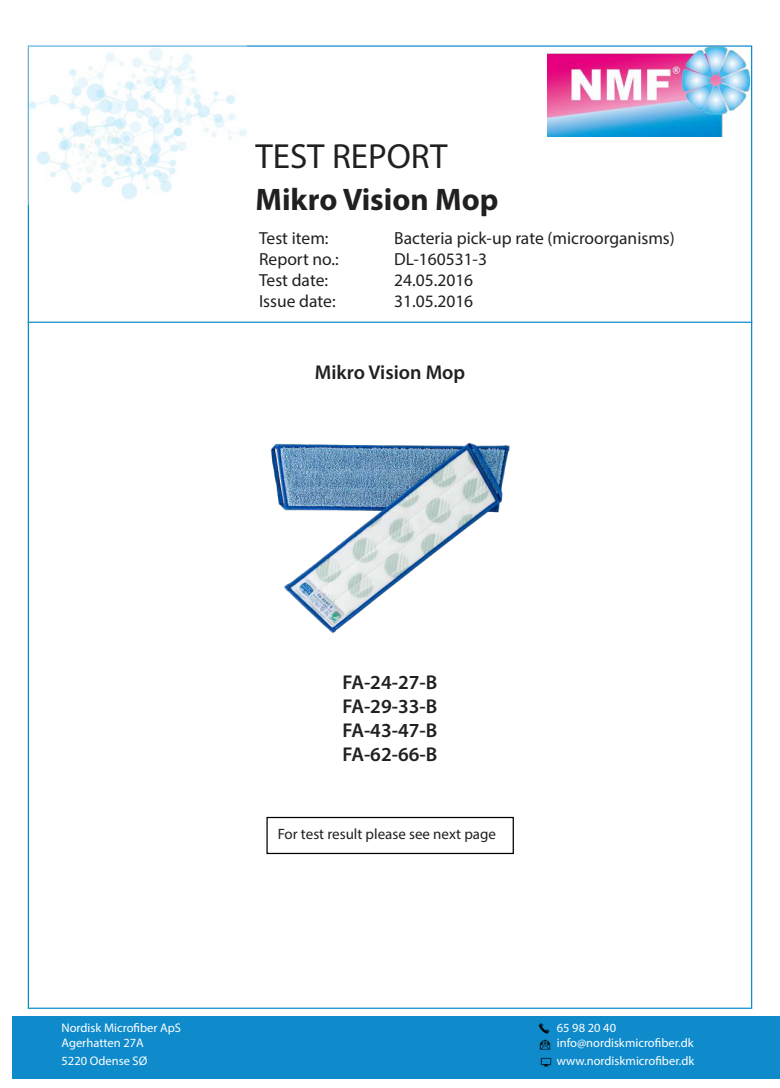
<style>
.page{position:relative;width:780px;height:1088px;background:#fff}
.page>*{position:absolute;margin:0;border:0;box-sizing:border-box;transform-origin:0 0}
.t1{font:35px "Myriad Pro";color:#221f1f}
.t2{font:700 31.25px "Myriad Pro";color:#221f1f}
.t3{font:600 20px/24px "Myriad Pro";color:#221f1f;text-align:justify}
.t4{font:17.5px "Myriad Pro";color:#221f1f}
.t5{font:15px "Myriad Pro";color:#221f1f}
.t6{font:12.5px "Myriad Pro";color:#fff}
</style>
<div class="page">
<hr style="left:28px;top:322px;width:724px;height:1px;background:#0f8bcc">
<div style="left:12px;top:1016px;width:768px;height:62px;background:#0f8bcc"></div>
<svg style="left:539px;top:1023px;width:11px;height:10px"></svg>
<svg style="left:539px;top:1039px;width:11px;height:11px"></svg>
<svg style="left:540px;top:1057px;width:11px;height:10px"></svg>
<img style="left:547px;top:45px;width:202px;height:92px">
<img style="left:270px;top:442px;width:240px;height:192px">
<div style="left:266px;top:817px;width:248px;height:37px;border:1px solid #000"></div>
<img style="left:28px;top:45px;width:219px;height:160px">
<h1 class="t1" style="left:255px;top:143px;width:194px">TEST REPORT</h1>
<h2 class="t2" style="left:255px;top:187px;width:244px">Mikro Vision Mop</h2>
<p class="t4" style="left:259px;top:231px;width:71px">Test item:</p>
<p class="t4" style="left:394px;top:231px;width:282px">Bacteria pick-up rate (microorganisms)</p>
<p class="t4" style="left:259px;top:252px;width:81px">Report no.:</p>
<p class="t4" style="left:394px;top:252px;width:94px">DL-160531-3</p>
<p class="t4" style="left:259px;top:273px;width:70px">Test date:</p>
<p class="t4" style="left:394px;top:273px;width:81px">24.05.2016</p>
<p class="t4" style="left:259px;top:294px;width:78px">Issue date:</p>
<p class="t4" style="left:394px;top:294px;width:81px">31.05.2016</p>
<p class="t3" style="left:314px;top:362px;width:152px">Mikro Vision Mop</p>
<p class="t3" style="left:342px;top:672px;width:96px">FA-24-27-B FA-29-33-B FA-43-47-B FA-62-66-B</p>
<p class="t5" style="left:278px;top:828px;width:220px">For test result please see next page</p>
<p class="t6" style="left:61px;top:1023px;width:121px">Nordisk Microfiber ApS</p>
<p class="t6" style="left:556px;top:1023px;width:61px">65 98 20 40</p>
<p class="t6" style="left:61px;top:1038px;width:84px">Agerhatten 27A</p>
<p class="t6" style="left:556px;top:1038px;width:138px">info@nordiskmicrofiber.dk</p>
<p class="t6" style="left:61px;top:1056px;width:87px">5220 Odense SØ</p>
<p class="t6" style="left:556px;top:1056px;width:139px">www.nordiskmicrofiber.dk</p>
</div>
